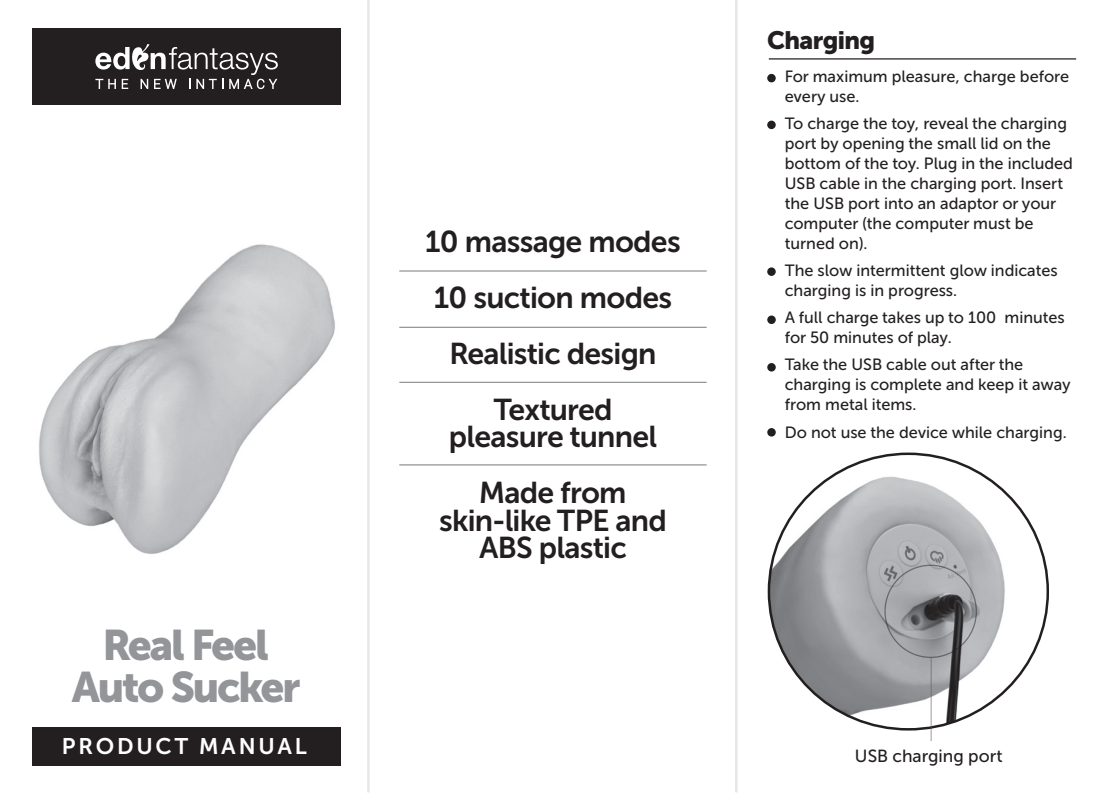
<style>
.page{position:relative;width:1106px;height:794px;background:#fff}
.page>*{position:absolute;margin:0;border:0;box-sizing:border-box;transform-origin:0 0}
.t1{font:42.5px/42.5px "Museo Sans Cyrl 900";letter-spacing:-.05em;color:#939598;text-align:center}
.t2{font:30px/55.8px "Museo Sans Cyrl 700";letter-spacing:-.025em;color:#231f20;text-align:center}
.t3{font:25px "Museo Sans Cyrl 900";letter-spacing:-.025em;color:#231f20}
.t4{font:22.5px "Museo Sans Cyrl 700";letter-spacing:.125em;color:#fff}
.t5{font:17.5px "Museo Sans Cyrl 500";color:#231f20}
.t6{font:16.25px/20px "Museo Sans Cyrl 500";color:#231f20}
</style>
<div class="page">
<div style="left:32px;top:726px;width:309px;height:39px;background:#231f20"></div>
<div style="left:32px;top:28px;width:309px;height:77px;background:#231f20"></div>
<img style="left:39px;top:244px;width:296px;height:310px">
<img style="left:770px;top:455px;width:277px;height:272px">
<hr style="left:930px;top:658px;width:1px;height:83px;background:#615c5a">
<svg style="left:95px;top:44px;width:183px;height:45px"></svg>
<hr style="left:399px;top:270px;width:307px;height:2px;background:#939598">
<hr style="left:399px;top:327px;width:307px;height:1px;background:#939598">
<hr style="left:768px;top:58px;width:308px;height:2px;background:#231f20">
<div style="left:767px;top:121px;width:8px;height:8px;background:#231f20;border-radius:50%"></div>
<div style="left:767px;top:315px;width:8px;height:9px;background:#231f20;border-radius:50%"></div>
<div style="left:767px;top:267px;width:8px;height:9px;background:#231f20;border-radius:50%"></div>
<div style="left:767px;top:74px;width:8px;height:8px;background:#231f20;border-radius:50%"></div>
<hr style="left:367px;top:0;width:2px;height:792px;background:#e5e8e7">
<hr style="left:735px;top:0;width:2px;height:792px;background:#e5e8e7">
<div style="left:767px;top:363px;width:8px;height:8px;background:#231f20;border-radius:50%"></div>
<hr style="left:399px;top:382px;width:307px;height:1px;background:#939598">
<hr style="left:399px;top:464px;width:307px;height:1px;background:#939598">
<div style="left:767px;top:428px;width:8px;height:8px;background:#231f20;border-radius:50%"></div>
<h1 class="t1" style="left:72px;top:623px;width:230px">Real Feel<br>Auto Sucker</h1>
<h3 class="t4" style="left:62px;top:734px;width:246px">PRODUCT MANUAL</h3>
<h2 class="t2" style="left:425px;top:214px;width:257px">10 massage modes<br>10 suction modes<br>Realistic design<br>Textured</h2>
<h2 class="t2" style="left:449px;top:409px;width:210px">pleasure tunnel<br>Made from</h2>
<h2 class="t2" style="left:439px;top:507px;width:229px;line-height:27.5px">skin-like TPE and<br>ABS plastic</h2>
<h3 class="t3" style="left:767px;top:26px;width:109px">Charging</h3>
<p class="t6" style="left:784px;top:66px;width:286px">For maximum pleasure, charge before every use.</p>
<p class="t6" style="left:784px;top:114px;width:290px">To charge the toy, reveal the charging port by opening the small lid on the bottom of the toy. Plug in the included<br>USB cable in the charging port. Insert the USB port into an adaptor or your computer (the computer must be turned on).</p>
<p class="t6" style="left:784px;top:261px;width:274px">The slow intermittent glow indicates charging is in progress.</p>
<p class="t6" style="left:784px;top:308px;width:281px">A full charge takes up to 100 minutes for 50 minutes of play.</p>
<p class="t6" style="left:784px;top:355px;width:288px">Take the USB cable out after the charging is complete and keep it away from metal items.</p>
<p class="t6" style="left:784px;top:422px;width:283px">Do not use the device while charging.</p>
<p class="t5" style="left:855px;top:746px;width:149px">USB charging port</p>
</div>
